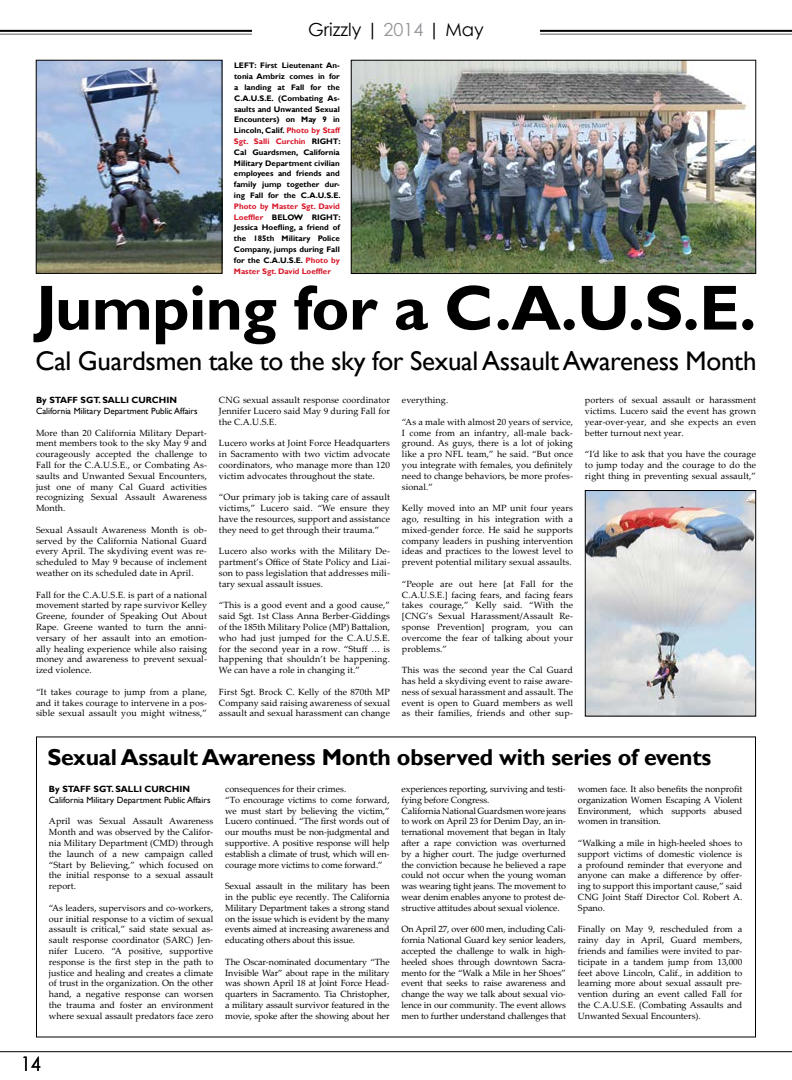
<style>
.page{position:relative;width:792px;height:1080px;background:#fff}
.page>*{position:absolute;margin:0;border:0;box-sizing:border-box;transform-origin:0 0}
.t1{font:700 64px "Gill Sans";letter-spacing:-.01em;color:#000}
.t2{font:27px "Gill Sans";letter-spacing:-.01em;color:#000}
.t3{font:700 23px "Gill Sans";letter-spacing:-.01em;color:#000}
.t4{font:20px "Century Gothic";color:#000;scale:.91 1}
.t5{font:18px "Century Gothic";color:#000}
.t6{font:9px/10.8px "Palatino Linotype";color:#000;text-align:justify}
.t7{font:9px "Gill Sans";color:#000}
.t8{font:700 9px "Gill Sans";color:#000}
.t9{font:700 8px/10.8px "Gill Sans";color:#000;text-align:justify}
.s1{color:#939598}
.s2{color:#d9182a}
</style>
<div class="page">
<hr style="left:0;top:1051px;width:792px;height:1px;background:#000">
<hr style="left:0;top:30px;width:252px;height:2px;background:#000">
<hr style="left:0;top:33px;width:252px;height:2px;background:#939598">
<hr style="left:540px;top:30px;width:252px;height:2px;background:#000">
<hr style="left:540px;top:33px;width:252px;height:2px;background:#939598">
<img style="left:587px;top:492px;width:167px;height:222px">
<div style="left:585px;top:490px;width:171px;height:226px;border:1px solid #000"></div>
<img style="left:38px;top:62px;width:182px;height:210px">
<div style="left:36px;top:60px;width:186px;height:214px;border:1px solid #000"></div>
<img style="left:353px;top:62px;width:401px;height:210px">
<div style="left:351px;top:60px;width:405px;height:214px;border:1px solid #000"></div>
<h3 class="t5" style="left:308px;top:17px;width:177px">Grizzly | <span class="s1">2014</span> | May</h3>
<p class="t9" style="left:234px;top:61px;width:108px">LEFT: First Lieutenant An&shy;tonia Ambriz comes in for a landing at Fall for the C.A.U.S.E. (Combating As&shy;saults and Unwanted Sexual Encounters) on May 9 in Lincoln, Calif. <span class="s2">Photo by Staff Sgt. Salli Curchin</span> RIGHT:<br>Cal Guardsmen, California Military Department civilian employees and friends and family jump together dur&shy;ing Fall for the C.A.U.S.E.</p>
<p class="t9" style="left:234px;top:201px;width:108px"><span class="s2">Photo by Master Sgt. David Loeffler</span> BELOW RIGHT:<br>Jessica Hoefling, a friend of the 185th Military Police Company, jumps during Fall for the C.A.U.S.E. <span class="s2">Photo by Master Sgt. David Loeffler</span></p>
<h1 class="t1" style="left:36px;top:269px;width:722px">Jumping for a C.A.U.S.E.</h1>
<h2 class="t2" style="left:36px;top:345px;width:723px">Cal Guardsmen take to the sky for Sexual Assault Awareness Month</h2>
<p class="t8" style="left:36px;top:395px;width:143px">By STAFF SGT. SALLI CURCHIN</p>
<p class="t7" style="left:36px;top:406px;width:163px">California Military Department Public Affairs</p>
<p class="t6" style="left:36px;top:427px;width:173px">More than 20 California Military Depart&shy;ment members took to the sky May 9 and courageously accepted the challenge to Fall for the C.A.U.S.E., or Combating As&shy;saults and Unwanted Sexual Encounters, just one of many Cal Guard activities recognizing Sexual Assault Awareness Month.</p>
<p class="t6" style="left:36px;top:524px;width:173px">Sexual Assault Awareness Month is ob&shy;served by the California National Guard every April. The skydiving event was re&shy;scheduled to May 9 because of inclement weather on its scheduled date in April.</p>
<p class="t6" style="left:36px;top:589px;width:173px">Fall for the C.A.U.S.E. is part of a national movement started by rape survivor Kelley Greene, founder of Speaking Out About Rape. Greene wanted to turn the anni&shy;versary of her assault into an emotion&shy;ally healing experience while also raising money and awareness to prevent sexual&shy;ized violence.</p>
<p class="t6" style="left:36px;top:686px;width:173px">“It takes courage to jump from a plane, and it takes courage to intervene in a pos&shy;sible sexual assault you might witness,”</p>
<p class="t6" style="left:219px;top:394px;width:173px">CNG sexual assault response coordinator Jennifer Lucero said May 9 during Fall for the C.A.U.S.E.</p>
<p class="t6" style="left:219px;top:438px;width:173px">Lucero works at Joint Force Headquarters in Sacramento with two victim advocate coordinators, who manage more than 120 victim advocates throughout the state.</p>
<p class="t6" style="left:219px;top:492px;width:173px">“Our primary job is taking care of assault victims,” Lucero said. “We ensure they have the resources, support and assistance they need to get through their trauma.”</p>
<p class="t6" style="left:219px;top:546px;width:173px">Lucero also works with the Military De&shy;partment’s Office of State Policy and Liai&shy;son to pass legislation that addresses mili&shy;tary sexual assault issues.</p>
<p class="t6" style="left:219px;top:600px;width:173px">“This is a good event and a good cause,” said Sgt. 1st Class Anna Berber-Giddings of the 185th Military Police (MP) Battalion, who had just jumped for the C.A.U.S.E. for the second year in a row. “Stuff … is happening that shouldn’t be happening.<br>We can have a role in changing it.”</p>
<p class="t6" style="left:219px;top:686px;width:173px">First Sgt. Brock C. Kelly of the 870th MP Company said raising awareness of sexual assault and sexual harassment can change</p>
<p class="t6" style="left:402px;top:394px;width:48px">everything.</p>
<p class="t6" style="left:402px;top:416px;width:173px">“As a male with almost 20 years of service, I come from an infantry, all-male back&shy;ground. As guys, there is a lot of joking like a pro NFL team,” he said. “But once you integrate with females, you definitely need to change behaviors, be more profes&shy;sional.”</p>
<p class="t6" style="left:402px;top:502px;width:173px">Kelly moved into an MP unit four years ago, resulting in his integration with a mixed-gender force. He said he supports company leaders in pushing intervention ideas and practices to the lowest level to prevent potential military sexual assaults.</p>
<p class="t6" style="left:402px;top:578px;width:173px">“People are out here [at Fall for the C.A.U.S.E.] facing fears, and facing fears takes courage,” Kelly said. “With the [CNG’s Sexual Harassment/Assault Re&shy;sponse Prevention] program, you can overcome the fear of talking about your problems.”</p>
<p class="t6" style="left:402px;top:664px;width:173px">This was the second year the Cal Guard has held a skydiving event to raise aware&shy;ness of sexual harassment and assault. The event is open to Guard members as well as their families, friends and other sup-</p>
<p class="t6" style="left:585px;top:394px;width:173px">porters of sexual assault or harassment victims. Lucero said the event has grown year-over-year, and she expects an even better turnout next year.</p>
<p class="t6" style="left:585px;top:448px;width:173px">“I’d like to ask that you have the courage to jump today and the courage to do the right thing in preventing sexual assault,”</p>
<h3 class="t3" style="left:47px;top:743px;width:666px">Sexual Assault Awareness Month observed with series of events</h3>
<p class="t8" style="left:49px;top:784px;width:143px">By STAFF SGT. SALLI CURCHIN</p>
<p class="t7" style="left:49px;top:795px;width:163px">California Military Department Public Affairs</p>
<p class="t6" style="left:49px;top:816px;width:166px">April was Sexual Assault Awareness Month and was observed by the Califor&shy;nia Military Department (CMD) through the launch of a new campaign called “Start by Believing,” which focused on the initial response to a sexual assault report.</p>
<p class="t6" style="left:49px;top:902px;width:166px">“As leaders, supervisors and co-workers, our initial response to a victim of sexual assault is critical,” said state sexual as&shy;sault response coordinator (SARC) Jen&shy;nifer Lucero. “A positive, supportive response is the first step in the path to justice and healing and creates a climate of trust in the organization. On the other hand, a negative response can worsen the trauma and foster an environment where sexual assault predators face zero</p>
<p class="t6" style="left:578px;top:783px;width:166px">women face. It also benefits the nonprofit organization Women Escaping A Violent Environment, which supports abused women in transition.</p>
<p class="t6" style="left:578px;top:837px;width:166px">“Walking a mile in high-heeled shoes to support victims of domestic violence is a profound reminder that everyone and anyone can make a difference by offer&shy;ing to support this important cause,” said CNG Joint Staff Director Col. Robert A.<br>Spano.</p>
<p class="t6" style="left:578px;top:924px;width:166px">Finally on May 9, rescheduled from a rainy day in April, Guard members, friends and families were invited to par&shy;ticipate in a tandem jump from 13,000 feet above Lincoln, Calif., in addition to learning more about sexual assault pre&shy;vention during an event called Fall for the C.A.U.S.E. (Combating Assaults and Unwanted Sexual Encounters).</p>
<p class="t6" style="left:225px;top:783px;width:166px;text-align:left">consequences for their crimes.<br>“To encourage victims to come forward, we must start by believing the victim,” Lucero continued. “The first words out of our mouths must be non-judgmental and supportive. A positive response will help establish a climate of trust, which will en&shy;courage more victims to come forward.”</p>
<p class="t6" style="left:225px;top:880px;width:166px">Sexual assault in the military has been in the public eye recently. The California Military Department takes a strong stand on the issue which is evident by the many events aimed at increasing awareness and educating others about this issue.</p>
<p class="t6" style="left:225px;top:956px;width:166px">The Oscar-nominated documentary “The Invisible War” about rape in the military was shown April 18 at Joint Force Head&shy;quarters in Sacramento. Tia Christopher, a military assault survivor featured in the movie, spoke after the showing about her</p>
<p class="t6" style="left:402px;top:783px;width:166px;text-align:left">experiences reporting, surviving and testi&shy;fying before Congress.<br>California National Guardsmen wore jeans to work on April 23 for Denim Day, an in&shy;ternational movement that began in Italy after a rape conviction was overturned by a higher court. The judge overturned the conviction because he believed a rape could not occur when the young woman was wearing tight jeans. The movement to wear denim enables anyone to protest de&shy;structive attitudes about sexual violence.</p>
<p class="t6" style="left:402px;top:924px;width:166px">On April 27, over 600 men, including Cali&shy;fornia National Guard key senior leaders, accepted the challenge to walk in high&shy;heeled shoes through downtown Sacra&shy;mento for the “Walk a Mile in her Shoes” event that seeks to raise awareness and change the way we talk about sexual vio&shy;lence in our community. The event allows men to further understand challenges that</p>
<h3 class="t4" style="left:21px;top:1050px;width:24px">14</h3>
</div>
